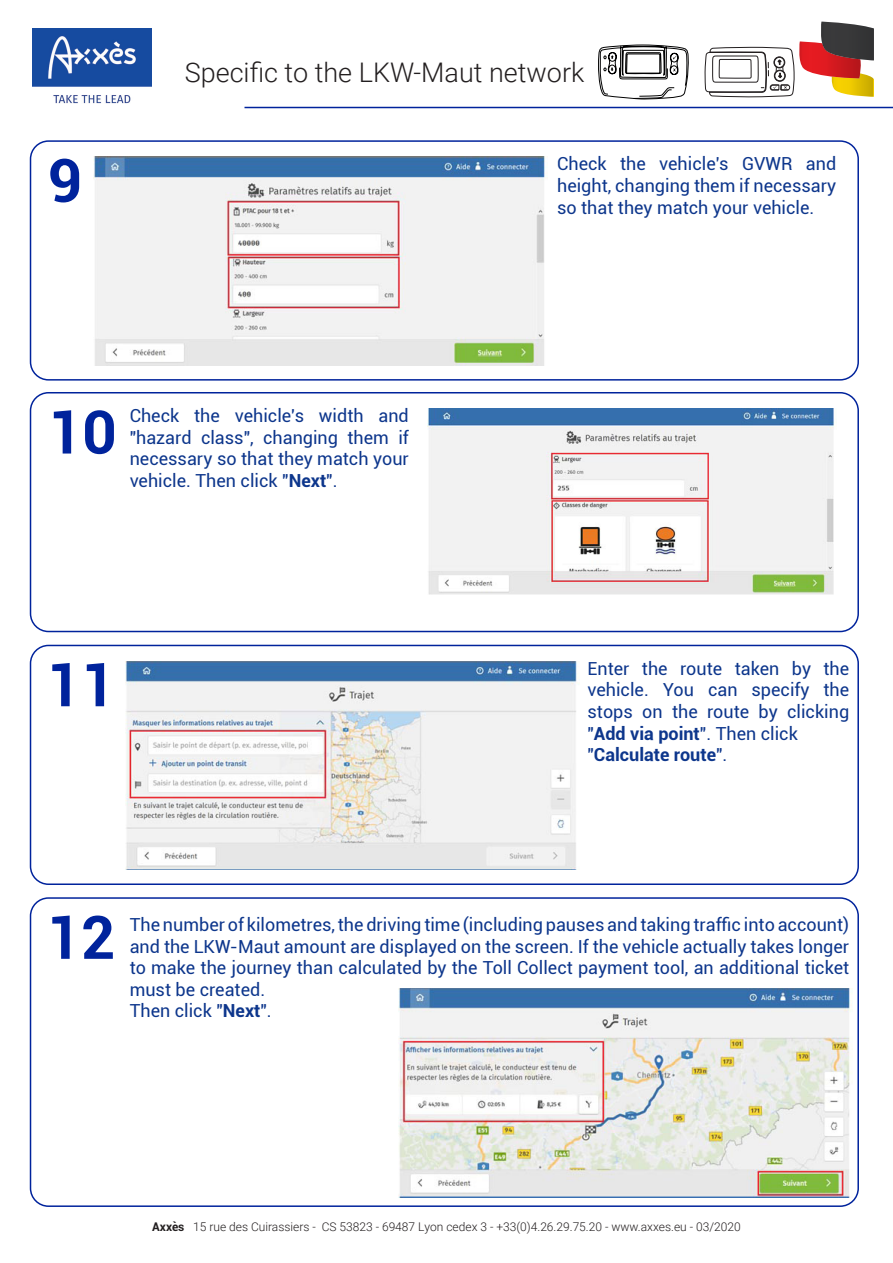
<style>
.page{position:relative;width:893px;height:1263px;background:#fff}
.page>*{position:absolute;margin:0;border:0;box-sizing:border-box;transform-origin:0 0}
.t1{font:700 60px "Roboto";color:#00239c}
.t2{font:300 27px "Roboto";color:#231f20}
.t3{font:18px/21.6px "Roboto";color:#0d368c;text-align:justify}
.t4{font:700 18px "Roboto";color:#0d368c}
.t5{font:300 12px "Roboto";color:#231f20}
.s1{font-weight:700}
.s2{font-weight:400}
</style>
<div class="page">
<div style="left:30px;top:140px;width:829px;height:241px;border:2px solid #00239c;border-radius:18px"></div>
<img style="left:32px;top:28px;width:119px;height:76px">
<svg style="left:705px;top:22px;width:168px;height:75px"></svg>
<svg style="left:598px;top:44px;width:91px;height:56px"></svg>
<hr style="left:244px;top:107px;width:649px;height:1px;background:#00239c">
<img style="left:93px;top:157px;width:453px;height:208px">
<div style="left:30px;top:392px;width:829px;height:240px;border:2px solid #00239c;border-radius:18px"></div>
<img style="left:428px;top:408px;width:408px;height:186px">
<div style="left:30px;top:645px;width:829px;height:240px;border:2px solid #00239c;border-radius:18px"></div>
<img style="left:125px;top:661px;width:454px;height:208px">
<div style="left:30px;top:897px;width:829px;height:310px;border:2px solid #00239c;border-radius:18px"></div>
<img style="left:399px;top:989px;width:453px;height:208px">
<p class="t1" style="left:48px;top:138px;width:36px">9</p>
<p class="t2" style="left:185px;top:53px;width:401px">Specific to the LKW-Maut network</p>
<p class="t3" style="left:557px;top:152px;width:281px">Check the vehicle's GVWR and height, changing them if necessary</p>
<p class="t3" style="left:557px;top:196px;width:259px">so that they match your vehicle.</p>
<p class="t1" style="left:48px;top:390px;width:70px">10</p>
<p class="t3" style="left:130px;top:404px;width:281px">Check the vehicle's width and "hazard class", changing them if necessary so that they match your vehicle. Then click "<span class="s1">Next</span>".</p>
<p class="t1" style="left:46px;top:643px;width:70px">11</p>
<p class="t3" style="left:587px;top:657px;width:263px">Enter the route taken by the vehicle. You can specify the stops on the route by clicking "<span class="s1">Add via point</span>". Then click</p>
<p class="t4" style="left:587px;top:742px;width:141px"><span class="s2">"</span>Calculate route<span class="s2">".</span></p>
<p class="t1" style="left:46px;top:895px;width:70px">12</p>
<p class="t3" style="left:130px;top:913px;width:721px">The number of kilometres, the driving time (including pauses and taking traffic into account) and the LKW-Maut amount are displayed on the screen. If the vehicle actually takes longer to make the journey than calculated by the Toll Collect payment tool, an additional ticket must be created.</p>
<p class="t3" style="left:130px;top:999px;width:144px">Then click "<span class="s1">Next</span>".</p>
<p class="t5" style="left:152px;top:1218px;width:590px"><span class="s1">Axxès</span> 15 rue des Cuirassiers - CS 53823 - 69487 Lyon cedex 3 - +33(0)4.26.29.75.20 - www.axxes.eu - 03/2020</p>
</div>
